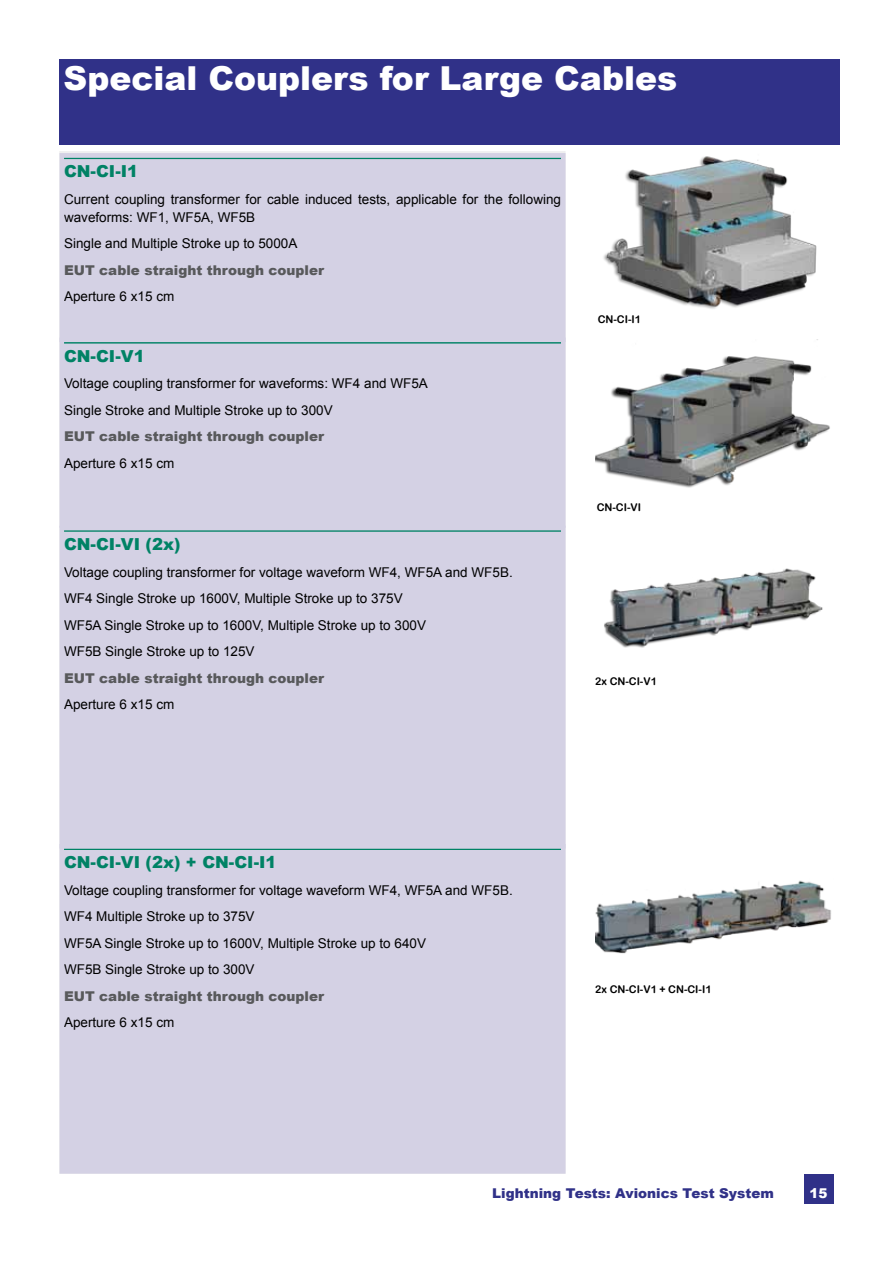
<style>
.page{position:relative;width:893px;height:1263px;background:#fff}
.page>*{position:absolute;margin:0;border:0;box-sizing:border-box;transform-origin:0 0}
.t1{font:900 33px "Arial";color:#fff}
.t2{font:900 16.5px "Arial";color:#008265}
.t3{font:13.5px/26.5px "Arial";color:#000}
.t4{font:900 13.5px "Arial";color:#58595b}
.t5{font:900 13.5px "Arial";color:#303188}
.t6{font:900 13.5px "Arial";color:#fff}
.t7{font:10.65px "Arial Rounded MT Bold";color:#000}
</style>
<div class="page">
<div style="left:804px;top:1174px;width:29px;height:29px;background:#303188"></div>
<div style="left:62px;top:528px;width:501px;height:318px;background:#d4d1e4"></div>
<hr style="left:64px;top:530px;width:497px;height:2px;background:#008265">
<div style="left:60px;top:526px;width:506px;height:322px;border:4px solid #d4d1e4"></div>
<div style="left:62px;top:846px;width:501px;height:325px;background:#d4d1e4"></div>
<hr style="left:64px;top:848px;width:497px;height:2px;background:#008265">
<div style="left:60px;top:844px;width:506px;height:330px;border:4px solid #d4d1e4"></div>
<div style="left:62px;top:155px;width:501px;height:185px;background:#d4d1e4"></div>
<hr style="left:64px;top:158px;width:497px;height:1px;background:#008265">
<div style="left:60px;top:153px;width:506px;height:189px;border:4px solid #d4d1e4"></div>
<div style="left:62px;top:340px;width:501px;height:185px;background:#d4d1e4"></div>
<hr style="left:64px;top:342px;width:497px;height:2px;background:#008265">
<div style="left:60px;top:338px;width:506px;height:190px;border:4px solid #d4d1e4"></div>
<img style="left:595px;top:880px;width:236px;height:74px">
<img style="left:603px;top:156px;width:214px;height:153px">
<img style="left:595px;top:356px;width:235px;height:132px">
<img style="left:604px;top:568px;width:219px;height:80px">
<div style="left:59px;top:60px;width:781px;height:85px;background:#303188"></div>
<h1 class="t1" style="left:64px;top:54px;width:615px">Special Couplers for Large Cables</h1>
<p class="t2" style="left:64px;top:160px;width:76px">CN-CI-I1</p>
<p class="t3" style="left:64px;top:190px;width:499px;line-height:18px">Current coupling transformer for cable induced tests, applicable for the following waveforms: WF1, WF5A, WF5B</p>
<p class="t3" style="left:64px;top:230px;width:235px">Single and Multiple Stroke up to 5000A</p>
<p class="t4" style="left:64px;top:260px;width:262px">EUT cable straight through coupler</p>
<p class="t3" style="left:64px;top:284px;width:112px">Aperture 6 x15 cm</p>
<p class="t2" style="left:64px;top:344px;width:82px">CN-CI-V1</p>
<p class="t3" style="left:64px;top:370px;width:365px">Voltage coupling transformer for waveforms: WF4 and WF5A<br>Single Stroke and Multiple Stroke up to 300V</p>
<p class="t4" style="left:64px;top:427px;width:262px">EUT cable straight through coupler</p>
<p class="t3" style="left:64px;top:450px;width:112px">Aperture 6 x15 cm</p>
<p class="t2" style="left:64px;top:532px;width:118px">CN-CI-VI (2x)</p>
<p class="t3" style="left:64px;top:559px;width:450px">Voltage coupling transformer for voltage waveform WF4, WF5A and WF5B.<br>WF4 Single Stroke up 1600V, Multiple Stroke up to 375V<br>WF5A Single Stroke up to 1600V, Multiple Stroke up to 300V<br>WF5B Single Stroke up to 125V</p>
<p class="t4" style="left:64px;top:668px;width:262px">EUT cable straight through coupler</p>
<p class="t3" style="left:64px;top:691px;width:112px">Aperture 6 x15 cm</p>
<p class="t7" style="left:598px;top:313px;width:45px">CN-CI-I1</p>
<p class="t7" style="left:597px;top:501px;width:46px">CN-CI-VI</p>
<p class="t7" style="left:595px;top:675px;width:63px">2x CN-CI-V1</p>
<p class="t2" style="left:64px;top:850px;width:214px">CN-CI-VI (2x) + CN-CI-I1</p>
<p class="t3" style="left:64px;top:877px;width:450px">Voltage coupling transformer for voltage waveform WF4, WF5A and WF5B.<br>WF4 Multiple Stroke up to 375V<br>WF5A Single Stroke up to 1600V, Multiple Stroke up to 640V<br>WF5B Single Stroke up to 300V</p>
<p class="t4" style="left:64px;top:986px;width:262px">EUT cable straight through coupler</p>
<p class="t3" style="left:64px;top:1009px;width:112px">Aperture 6 x15 cm</p>
<p class="t7" style="left:595px;top:983px;width:118px">2x CN-CI-V1 + CN-CI-I1</p>
<p class="t5" style="left:492px;top:1183px;width:283px">Lightning Tests: Avionics Test System</p>
<p class="t6" style="left:809px;top:1183px;width:20px">15</p>
</div>
